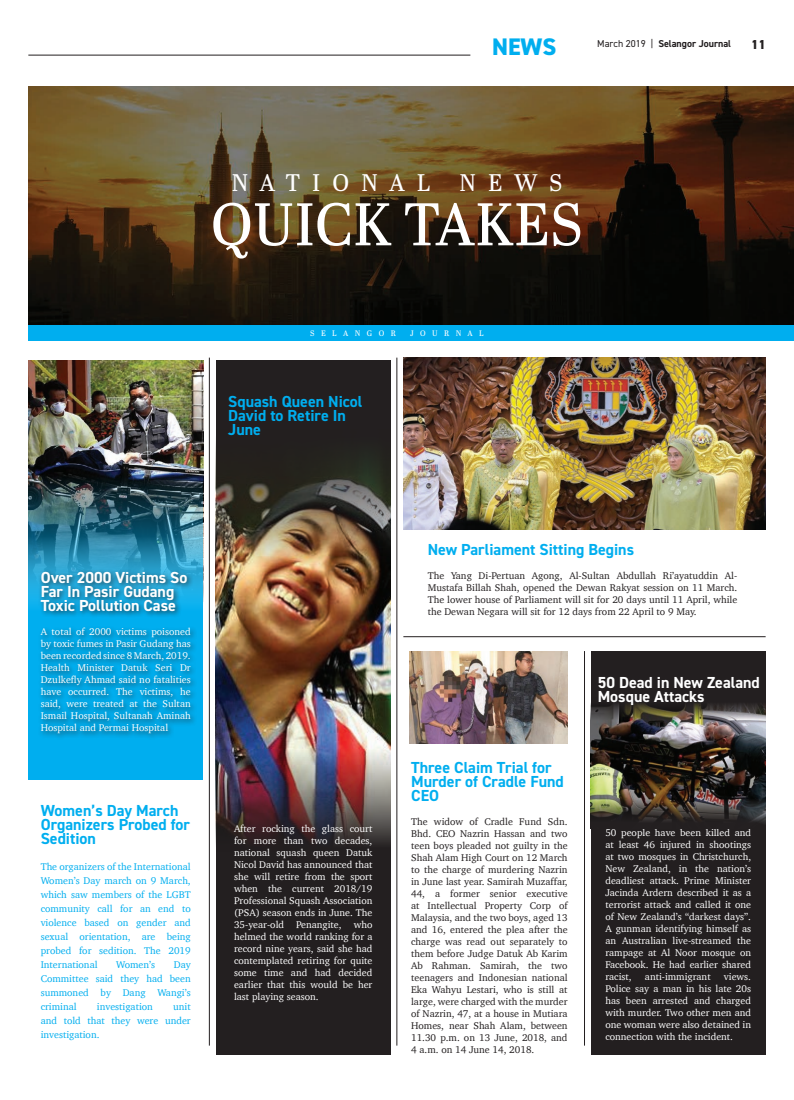
<style>
.page{position:relative;width:794px;height:1100px;background:#fff}
.page>*{position:absolute;margin:0;border:0;box-sizing:border-box;transform-origin:0 0}
.t1{font:60px "Abril Titling";color:#fff}
.t2{font:24px "Abril Titling";letter-spacing:.495em;color:#fff}
.t3{font:800 24px "DIN2014";color:#00aeef}
.t4{font:700 16px/14px "DIN2014";color:#00aeef}
.t5{font:700 16px/14px "DIN2014";color:#fff}
.t6{font:800 13px "DIN2014";color:#231f20}
.t7{font:10px/12px "Charter";color:#fff;text-align:justify}
.t8{font:10px/12px "Charter";color:#231f20;text-align:justify}
.t9{font:10px/14px "Charter";color:#00aeef;text-align:justify}
.t10{font:700 10px "DIN2014";color:#231f20}
.t11{font:8px "Abril Titling";letter-spacing:.8em;color:#fff}
.s1{font-weight:400}
</style>
<div class="page">
<div style="left:591px;top:651px;width:174px;height:404px;background:#231f20"></div>
<img style="left:28px;top:360px;width:175px;height:105px">
<img style="left:28px;top:465px;width:175px;height:315px">
<div style="left:216px;top:360px;width:174px;height:695px;background:#231f20"></div>
<img style="left:410px;top:651px;width:157px;height:92px">
<img style="left:28px;top:86px;width:766px;height:239px">
<div style="left:28px;top:325px;width:766px;height:16px;background:#00aeef"></div>
<div style="left:38px;top:569px;width:159px;height:171px;background:#231f20;opacity:.75"></div>
<hr style="left:397px;top:358px;width:1px;height:687px;background:#231f20">
<hr style="left:209px;top:358px;width:1px;height:687px;background:#231f20">
<img style="left:216px;top:457px;width:174px;height:386px">
<hr style="left:403px;top:636px;width:362px;height:1px;background:#231f20">
<img style="left:403px;top:357px;width:362px;height:173px">
<hr style="left:584px;top:651px;width:1px;height:394px;background:#231f20">
<img style="left:591px;top:703px;width:174px;height:120px">
<hr style="left:28px;top:55px;width:442px;height:1px;background:#231f20">
<h2 class="t3" style="left:492px;top:31px;width:66px">NEWS</h2>
<p class="t10" style="left:597px;top:37px;width:135px"><span class="s1">March 2019 |</span> Selangor Journal</p>
<h3 class="t6" style="left:751px;top:36px;width:16px">11</h3>
<h2 class="t2" style="left:232px;top:165px;width:332px">NATIONAL NEWS</h2>
<h1 class="t1" style="left:211px;top:181px;width:374px">QUICK TAKES</h1>
<p class="t11" style="left:310px;top:327px;width:87px">SELANGOR</p>
<p class="t11" style="left:410px;top:327px;width:75px">JOURNAL</p>
<h3 class="t4" style="left:228px;top:394px;width:136px">Squash Queen Nicol<br>David to Retire In<br>June</h3>
<h3 class="t5" style="left:41px;top:570px;width:148px">Over 2000 Victims So<br>Far In Pasir Gudang<br>Toxic Pollution Case</h3>
<p class="t7" style="left:41px;top:626px;width:152px">A total of 2000 victims poisoned by toxic fumes in Pasir Gudang has been recorded since 8 March, 2019.<br>Health Minister Datuk Seri Dr Dzulkefly Ahmad said no fatalities have occurred. The victims, he said, were treated at the Sultan Ismail Hospital, Sultanah Aminah Hospital and Permai Hospital</p>
<h3 class="t4" style="left:41px;top:803px;width:151px">Women’s Day March<br>Organizers Probed for<br>Sedition</h3>
<p class="t9" style="left:41px;top:859px;width:152px">The organizers of the International Women’s Day march on 9 March, which saw members of the LGBT community call for an end to violence based on gender and sexual orientation, are being probed for sedition. The 2019<br>International</p>
<p class="t9" style="left:116px;top:957px;width:41px">Women’s</p>
<p class="t9" style="left:41px;top:957px;width:152px;text-indent:133px">Day Committee said they had been summoned by Dang Wangi’s criminal</p>
<p class="t9" style="left:41px;top:999px;width:152px;text-indent:132px">unit and told that they were under investigation.</p>
<p class="t9" style="left:97px;top:999px;width:57px">investigation</p>
<p class="t7" style="left:234px;top:823px;width:140px">After rocking the glass court for more than two decades, national squash queen Datuk Nicol David has announced that she will retire from the sport when the current 2018/19<br>Professional Squash Association (PSA) season ends in June. The 35-year-old Penangite, who helmed the world ranking for a record nine years, said she had contemplated retiring for quite some time and had decided earlier that this would be her last playing season.</p>
<h3 class="t4" style="left:428px;top:543px;width:208px">New Parliament Sitting Begins</h3>
<p class="t8" style="left:428px;top:570px;width:311px">The Yang Di-Pertuan Agong, Al-Sultan Abdullah Ri’ayatuddin Al-Mustafa Billah Shah, opened the Dewan Rakyat session on 11 March.<br>The lower house of Parliament will sit for 20 days until 11 April, while the Dewan Negara will sit for 12 days from 22 April to 9 May.</p>
<h3 class="t5" style="left:598px;top:675px;width:164px">50 Dead in New Zealand<br>Mosque Attacks</h3>
<h3 class="t4" style="left:411px;top:760px;width:154px">Three Claim Trial for<br>Murder of Cradle Fund<br>CEO</h3>
<p class="t8" style="left:411px;top:815px;width:158px">The widow of Cradle Fund Sdn.<br>Bhd. CEO Nazrin Hassan and two teen boys pleaded not guilty in the Shah Alam High Court on 12 March to the charge of murdering Nazrin in June last year. Samirah Muzaffar, 44, a former senior executive at Intellectual Property Corp of Malaysia, and the two boys, aged 13 and 16, entered the plea after the charge was read out separately to them before Judge Datuk Ab Karim Ab Rahman. Samirah, the two teenagers and Indonesian national Eka Wahyu Lestari, who is still at large, were charged with the murder of Nazrin, 47, at a house in Mutiara Homes, near Shah Alam, between 11.30 p.m. on 13 June, 2018, and 4 a.m. on 14 June 14, 2018.</p>
<p class="t7" style="left:605px;top:826px;width:147px">50 people have been killed and at least 46 injured in shootings at two mosques in Christchurch, New Zealand, in the nation’s deadliest attack. Prime Minister Jacinda Ardern described it as a terrorist attack and called it one of New Zealand’s “darkest days”.<br>A gunman identifying himself as an Australian live-streamed the rampage at Al Noor mosque on Facebook. He had earlier shared racist,</p>
<p class="t7" style="left:605px;top:970px;width:147px;text-indent:118px">views.<br>Police say a man in his late 20s has been arrested and charged with murder. Two other men and one woman were also detained in connection with the incident.</p>
<p class="t7" style="left:645px;top:970px;width:67px">anti-immigrant</p>
</div>
